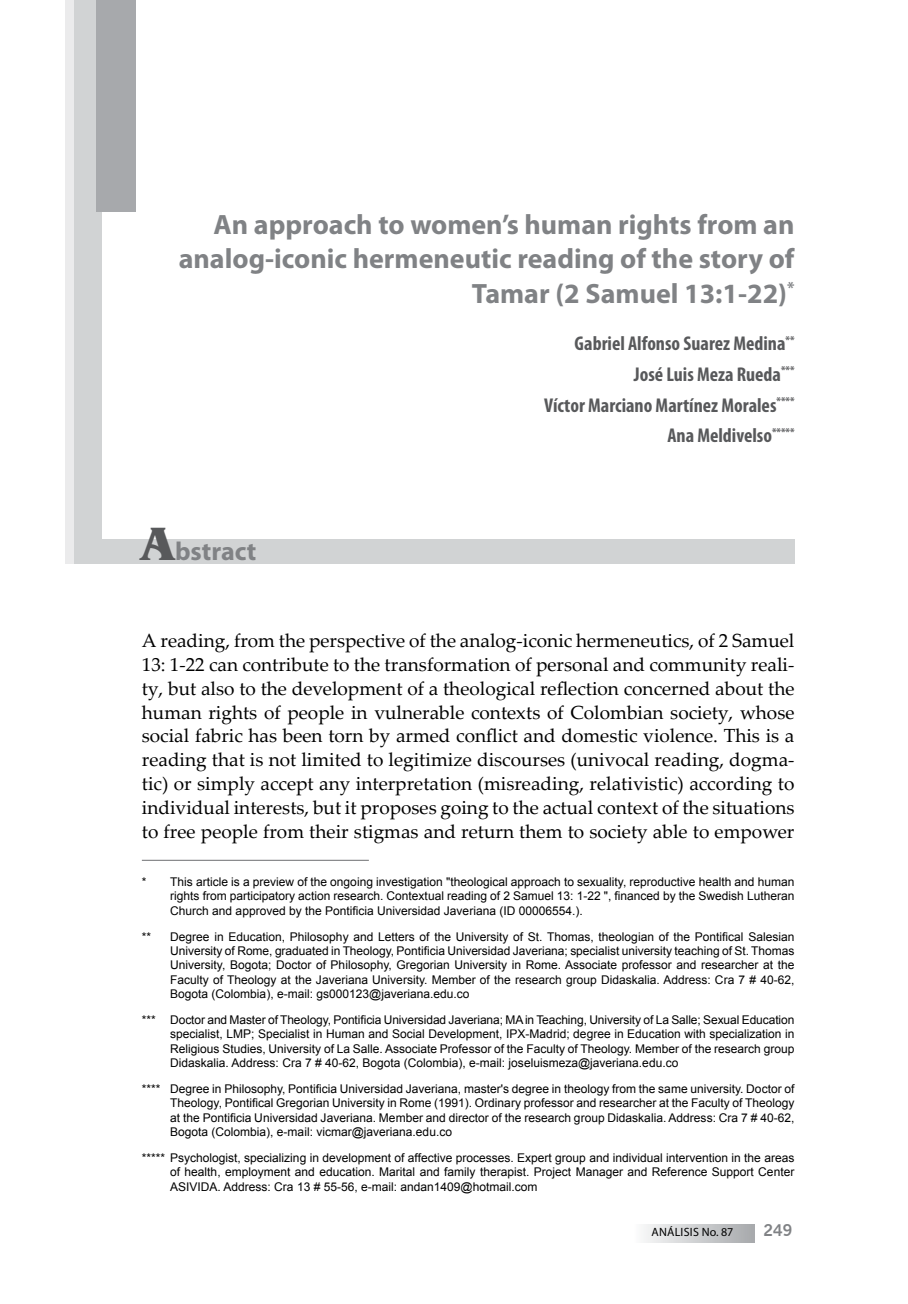
<style>
.page{position:relative;width:908px;height:1304px;background:#fff}
.page>*{position:absolute;margin:0;border:0;box-sizing:border-box;transform-origin:0 0}
.t1{font:700 28px/34.6px "Myriad Pro";color:#808285;text-align:right}
.t2{font:700 26px "Myriad Pro";color:#808285}
.t3{font:700 condensed 20px/30.6px "Myriad Pro";color:#58595b;text-align:right}
.t4{font:19px/23.8px "Palatino Linotype";color:#000;text-align:justify}
.t5{font:700 16px "News Gothic BT";color:#808285}
.t6{font:12px/14.4px "Arial";color:#000;text-align:justify}
.t7{font:12px "Myriad Pro";letter-spacing:.02em;color:#000}
.s1{color:#fff}
.s2{font-family:"Benguiat IT Cby BT";font-size:48px;color:#58595b}
</style>
<div class="page">
<div style="left:633px;top:1224px;width:121px;height:19px;background:linear-gradient(to right,#fcfdfd,#a7a9ac)"></div>
<div style="left:83px;top:540px;width:711px;height:24px;background:#d1d3d4"></div>
<div style="left:71px;top:0;width:31px;height:564px;background:#d1d3d4"></div>
<div style="left:65px;top:0;width:8px;height:564px;background:#ebebec"></div>
<div style="left:96px;top:0;width:40px;height:211px;background:#a7a9ac"></div>
<hr style="left:142px;top:860px;width:227px;height:1px;background:#6d6e71">
<h1 class="t1" style="left:179px;top:206px;width:617px">An approach to women’s human rights from an analog-iconic hermeneutic reading of the story of<br>Tamar (2 Samuel 13:1-22)<sup>*</sup></h1>
<h3 class="t3" style="left:544px;top:328px;width:252px"><span class="s1">2</span> Gabriel Alfonso Suarez Medina<sup>**<br></sup>José Luis Meza Rueda<sup>***<br></sup>Víctor Marciano Martínez Morales<sup>****<br></sup>Ana Meldivelso<sup>*****</sup></h3>
<h2 class="t2" style="left:142px;top:534px;width:116px"><span class="s2">A</span>bstract</h2>
<p class="t4" style="left:142px;top:628px;width:654px">A reading, from the perspective of the analog-iconic hermeneutics, of 2 Samuel 13: 1-22 can contribute to the transformation of personal and community reali&shy;ty, but also to the development of a theological reflection concerned about the human rights of people in vulnerable contexts of Colombian society, whose social fabric has been torn by armed conflict and domestic violence. This is a reading that is not limited to legitimize discourses (univocal reading, dogma&shy;tic) or simply accept any interpretation (misreading, relativistic) according to individual interests, but it proposes going to the actual context of the situations to free people from their stigmas and return them to society able to empower</p>
<p class="t6" style="left:170px;top:875px;width:625px;text-indent:-28px">* This article is a preview of the ongoing investigation "theological approach to sexuality, reproductive health and human rights from participatory action research. Contextual reading of 2 Samuel 13: 1-22 ", financed by the Swedish Lutheran Church and approved by the Pontificia Universidad Javeriana (ID 00006554.).</p>
<p class="t6" style="left:142px;top:929px;width:11px">**</p>
<p class="t6" style="left:170px;top:929px;width:625px">Degree in Education, Philosophy and Letters of the University of St. Thomas, theologian of the Pontifical Salesian University of Rome, graduated in Theology, Pontificia Universidad Javeriana; specialist university teaching of St. Thomas University, Bogota; Doctor of Philosophy, Gregorian University in Rome. Associate professor and researcher at the Faculty of Theology at the Javeriana University. Member of the research group Didaskalia. Address: Cra 7 # 40-62, Bogota (Colombia), e-mail: gs000123@javeriana.edu.co</p>
<p class="t6" style="left:170px;top:1013px;width:625px;text-indent:-28px">*** Doctor and Master of Theology, Pontificia Universidad Javeriana; MAin Teaching, University of La Salle; Sexual Education specialist, LMP; Specialist in Human and Social Development, IPX-Madrid; degree in Education with specialization in Religious Studies, University of La Salle. Associate Professor of the Faculty of Theology. Member of the research group Didaskalia. Address: Cra 7 # 40-62, Bogota (Colombia), e-mail: joseluismeza@javeriana.edu.co</p>
<p class="t6" style="left:170px;top:1082px;width:625px;text-indent:-28px">**** Degree in Philosophy, Pontificia Universidad Javeriana, master's degree in theology from the same university. Doctor of Theology, Pontifical Gregorian University in Rome (1991). Ordinary professor and researcher at the Faculty of Theology at the Pontificia Universidad Javeriana. Member and director of the research group Didaskalia. Address: Cra 7 # 40-62, Bogota (Colombia), e-mail: vicmar@javeriana.edu.co</p>
<p class="t6" style="left:170px;top:1150px;width:625px;text-indent:-28px">***** Psychologist, specializing in development of affective processes. Expert group and individual intervention in the areas of health, employment and education. Marital and family therapist. Project Manager and Reference Support Center ASIVIDA. Address: Cra 13 # 55-56, e-mail: andan1409@hotmail.com</p>
<p class="t7" style="left:651px;top:1225px;width:83px">ANÁLISIS No. 87</p>
<h3 class="t5" style="left:763px;top:1221px;width:31px">249</h3>
</div>
